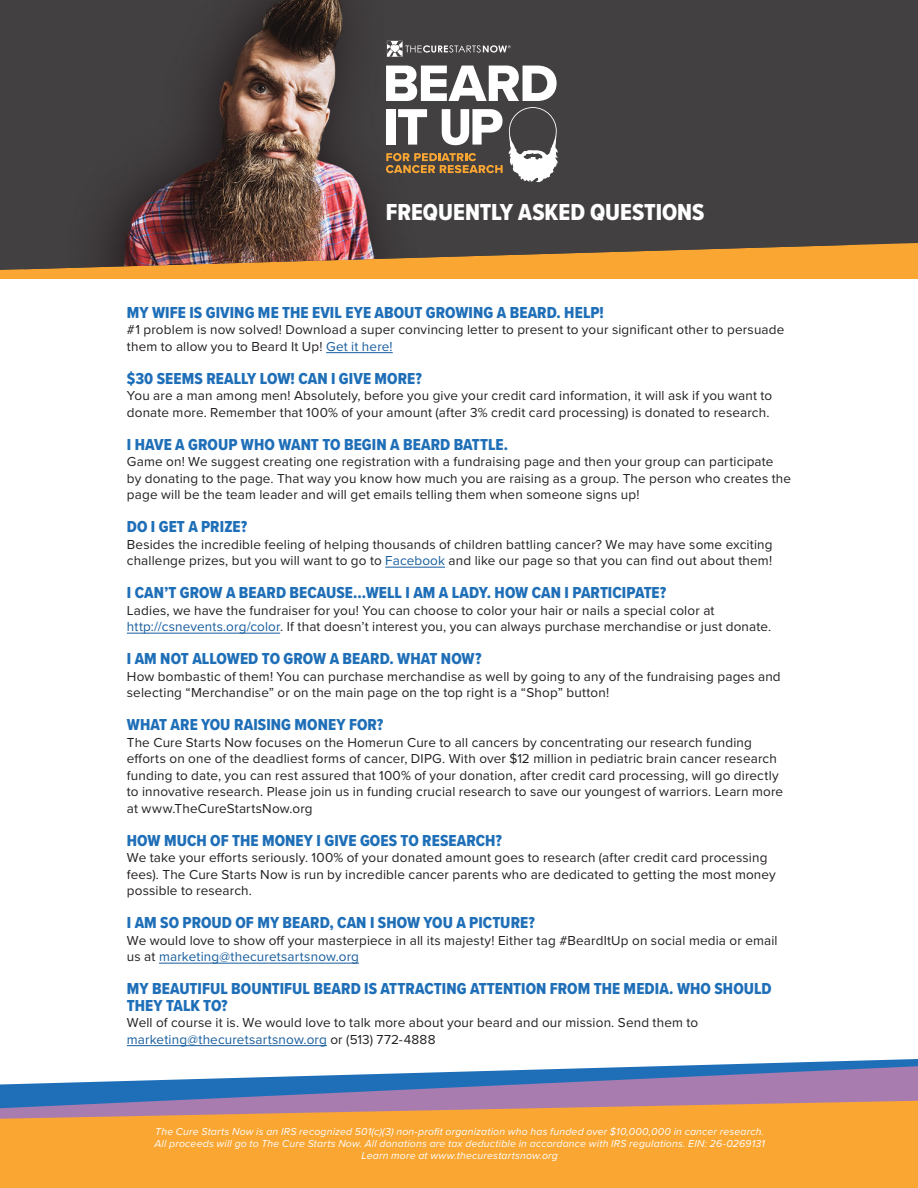
<style>
.page{position:relative;width:918px;height:1188px;background:#fff}
.page>*{position:absolute;margin:0;border:0;box-sizing:border-box;transform-origin:0 0}
.t1{font:24px "Proxima Nova Cond Extrabld";color:#fff}
.t2{font:16.5px/16.5px "Proxima Nova Cond Extrabld";letter-spacing:.005em;color:#1f6fb8}
.t3{font:13.5px/16.5px "Proxima Nova";letter-spacing:.01em;color:#231f20}
.t4{font:italic 10.5px/12px "Proxima Nova";letter-spacing:.015em;color:#fff;text-align:center}
.s1{color:#175d9e}
</style>
<div class="page">
<hr style="left:326px;top:352px;width:67px;height:1px;background:#175d9e">
<hr style="left:385px;top:567px;width:60px;height:1px;background:#175d9e">
<hr style="left:127px;top:633px;width:153px;height:1px;background:#175d9e">
<hr style="left:159px;top:963px;width:200px;height:1px;background:#175d9e">
<hr style="left:127px;top:1045px;width:200px;height:1px;background:#175d9e">
<div style="left:0;top:270px;width:918px;height:9px;background:#faa633"></div>
<svg style="left:0;top:0;width:918px;height:270px;fill:#424041"></svg>
<img style="left:24px;top:0;width:824px;height:269px">
<svg style="left:387px;top:41px;width:124px;height:16px"></svg>
<svg style="left:386px;top:66px;width:171px;height:35px"></svg>
<svg style="left:386px;top:107px;width:172px;height:75px"></svg>
<div style="left:0;top:1119px;width:918px;height:69px;background:#faa633"></div>
<svg style="left:667px;top:1059px;width:251px;height:7px"></svg>
<svg style="left:0;top:1066px;width:918px;height:53px"></svg>
<h1 class="t1" style="left:386px;top:194px;width:320px">FREQUENTLY ASKED QUESTIONS</h1>
<h4 class="t2" style="left:127px;top:304px;width:478px">MY WIFE IS GIVING ME THE EVIL EYE ABOUT GROWING A BEARD. HELP!</h4>
<p class="t3" style="left:127px;top:321px;width:659px">#1 problem is now solved! Download a super convincing letter to present to your significant other to persuade them to allow you to Beard It Up! <span class="s1">Get it here!</span></p>
<h4 class="t2" style="left:127px;top:370px;width:297px">$30 SEEMS REALLY LOW! CAN I GIVE MORE?</h4>
<p class="t3" style="left:127px;top:387px;width:647px">You are a man among men! Absolutely, before you give your credit card information, it will ask if you want to donate more. Remember that 100% of your amount (after 3% credit card processing) is donated to research.</p>
<h4 class="t2" style="left:127px;top:436px;width:383px">I HAVE A GROUP WHO WANT TO BEGIN A BEARD BATTLE.</h4>
<p class="t3" style="left:127px;top:453px;width:666px">Game on! We suggest creating one registration with a fundraising page and then your group can participate by donating to the page. That way you know how much you are raising as a group. The person who creates the page will be the team leader and will get emails telling them when someone signs up!</p>
<h4 class="t2" style="left:127px;top:518px;width:122px">DO I GET A PRIZE?</h4>
<p class="t3" style="left:127px;top:535px;width:647px">Besides the incredible feeling of helping thousands of children battling cancer? We may have some exciting challenge prizes, but you will want to go to <span class="s1">Facebook</span> and like our page so that you can find out about them!</p>
<h4 class="t2" style="left:127px;top:584px;width:541px">I CAN’T GROW A BEARD BECAUSE…WELL I AM A LADY. HOW CAN I PARTICIPATE?</h4>
<p class="t3" style="left:127px;top:601px;width:646px">Ladies, we have the fundraiser for you! You can choose to color your hair or nails a special color at <span class="s1">http://csnevents.org/color</span>. If that doesn’t interest you, you can always purchase merchandise or just donate.</p>
<h4 class="t2" style="left:127px;top:650px;width:356px">I AM NOT ALLOWED TO GROW A BEARD. WHAT NOW?</h4>
<p class="t3" style="left:127px;top:667px;width:655px">How bombastic of them! You can purchase merchandise as well by going to any of the fundraising pages and selecting “Merchandise” or on the main page on the top right is a “Shop” button!</p>
<h4 class="t2" style="left:127px;top:716px;width:258px">WHAT ARE YOU RAISING MONEY FOR?</h4>
<p class="t3" style="left:127px;top:733px;width:658px">The Cure Starts Now focuses on the Homerun Cure to all cancers by concentrating our research funding efforts on one of the deadliest forms of cancer, DIPG. With over $12 million in pediatric brain cancer research funding to date, you can rest assured that 100% of your donation, after credit card processing, will go directly to innovative research. Please join us in funding crucial research to save our youngest of warriors. Learn more at www.TheCureStartsNow.org</p>
<h4 class="t2" style="left:127px;top:832px;width:377px">HOW MUCH OF THE MONEY I GIVE GOES TO RESEARCH?</h4>
<p class="t3" style="left:127px;top:849px;width:650px">We take your efforts seriously. 100% of your donated amount goes to research (after credit card processing fees). The Cure Starts Now is run by incredible cancer parents who are dedicated to getting the most money possible to research.</p>
<h4 class="t2" style="left:127px;top:914px;width:409px">I AM SO PROUD OF MY BEARD, CAN I SHOW YOU A PICTURE?</h4>
<p class="t3" style="left:127px;top:931px;width:652px">We would love to show off your masterpiece in all its majesty! Either tag #BeardItUp on social media or email us at <span class="s1">marketing@thecuretsartsnow.org</span></p>
<h4 class="t2" style="left:127px;top:980px;width:646px">MY BEAUTIFUL BOUNTIFUL BEARD IS ATTRACTING ATTENTION FROM THE MEDIA. WHO SHOULD<br>THEY TALK TO?</h4>
<p class="t3" style="left:127px;top:1014px;width:573px">Well of course it is. We would love to talk more about your beard and our mission. Send them to <span class="s1">marketing@thecuretsartsnow.org</span> or (513) 772-4888</p>
<p class="t4" style="left:154px;top:1125px;width:612px">The Cure Starts Now is an IRS recognized 501(c)(3) non-profit organization who has funded over $10,000,000 in cancer research.<br>All proceeds will go to The Cure Starts Now. All donations are tax deductible in accordance with IRS regulations. EIN: 26-0269131<br>Learn more at www.thecurestartsnow.org</p>
</div>
